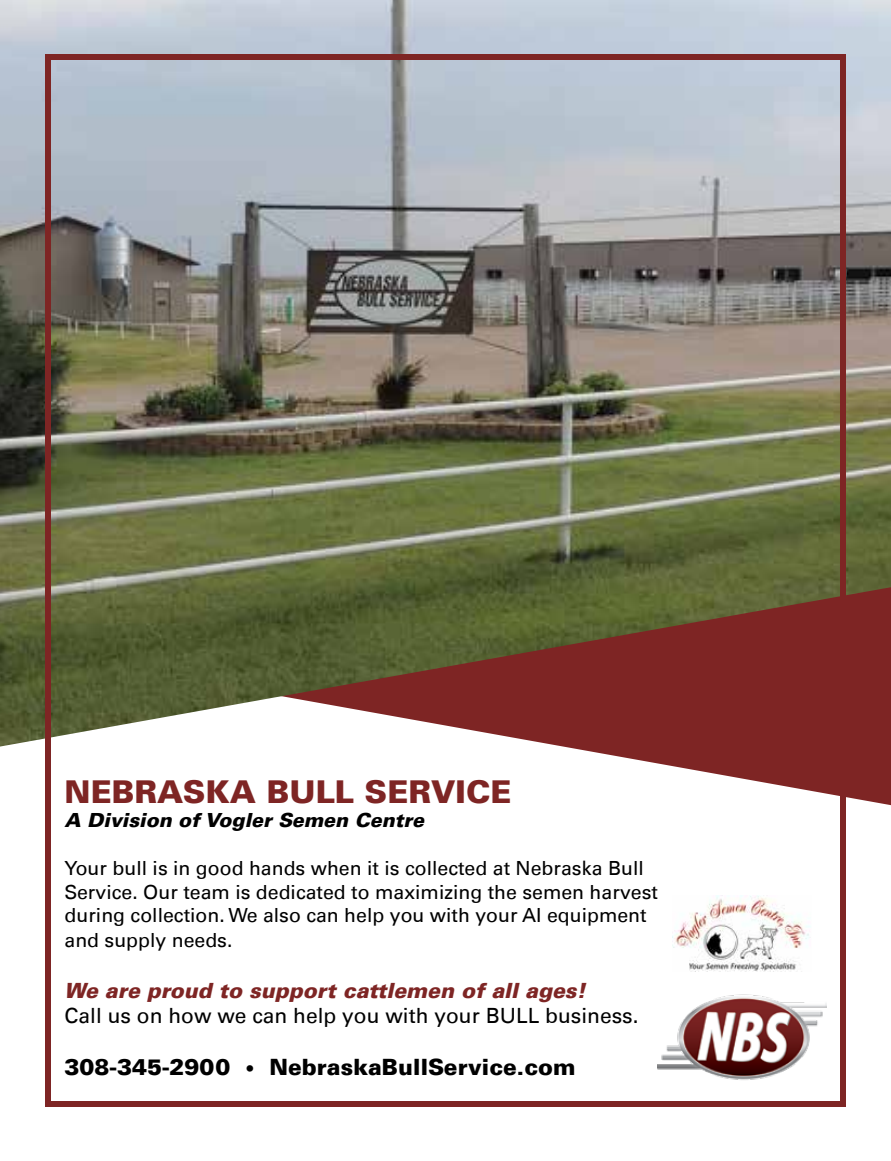
<style>
.page{position:relative;width:891px;height:1161px;background:#fff}
.page>*{position:absolute;margin:0;border:0;box-sizing:border-box;transform-origin:0 0}
.t1{font:900 31.5px "Univers LT";color:#7e2524}
.t2{font:900 22.5px "Univers LT";color:#000}
.t3{font:21px "Univers LT";color:#000}
.t4{font:italic 900 21px "Univers LT";color:#7e2524}
.t5{font:19.5px/23.4px "Univers LT";color:#000}
.t6{font:italic 900 19.5px "Univers LT";color:#000}
.s1{font-size:18px}
</style>
<div class="page">
<svg style="left:566px;top:747px;width:325px;height:58px"></svg>
<img style="left:0;top:0;width:891px;height:747px">
<img style="left:658px;top:994px;width:168px;height:86px">
<div style="left:45px;top:54px;width:801px;height:1053px;border:6px solid #7e2524"></div>
<img style="left:673px;top:896px;width:138px;height:75px">
<h1 class="t1" style="left:65px;top:772px;width:449px">NEBRASKA BULL SERVICE</h1>
<p class="t6" style="left:65px;top:808px;width:361px">A Division of Vogler Semen Centre</p>
<p class="t5" style="left:65px;top:857px;width:595px">Your bull is in good hands when it is collected at Nebraska Bull<br>Service. Our team is dedicated to maximizing the semen harvest during collection. We also can help you with your AI equipment</p>
<p class="t5" style="left:65px;top:929px;width:169px">and supply needs.</p>
<p class="t4" style="left:65px;top:977px;width:523px">We are proud to support cattlemen of all ages!</p>
<p class="t3" style="left:65px;top:1003px;width:576px">Call us on how we can help you with your BULL business.</p>
<p class="t2" style="left:65px;top:1053px;width:513px">308-345-2900 <span class="s1">•</span> NebraskaBullService.com</p>
</div>
